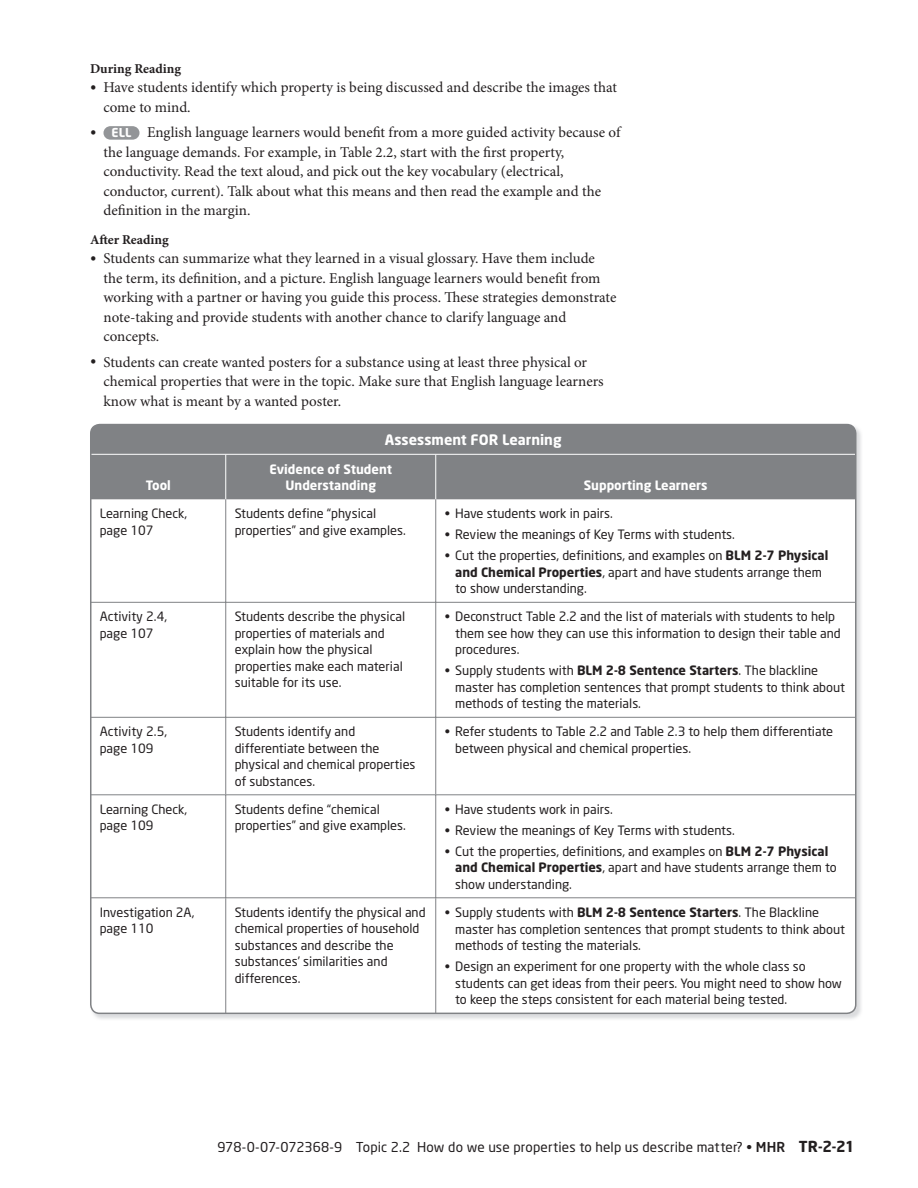
<style>
.page{position:relative;width:918px;height:1188px;background:#fff}
.page>*{position:absolute;margin:0;border:0;box-sizing:border-box;transform-origin:0 0}
.t1{font:15px/19.5px "Minion Pro";color:#231f20}
.t2{font:700 14.25px "Neo Sans";color:#fff}
.t3{font:13.5px "Neo Sans";letter-spacing:.005em;color:#231f20}
.t4{font:700 13.5px "Minion Pro";color:#231f20}
.t5{font:12.75px/16.5px "Neo Sans";color:#231f20}
.t6{font:700 12.75px/16.5px "Neo Sans";color:#fff;text-align:center}
.s1{font-size:16.5px}
.s2{font-family:"Neo Sans";font-weight:700;font-size:12.15px;color:#fff}
.s3{font-weight:700}
.s4{font-weight:500}
.s5{font-weight:700;font-size:15px}
</style>
<div class="page">
<div style="left:104px;top:126px;width:36px;height:14px;background:#939598;border-radius:7px"></div>
<div style="left:91px;top:425px;width:765px;height:74px;background:#808285"></div>
<hr style="left:225px;top:455px;width:1px;height:44px;background:#fff">
<hr style="left:435px;top:455px;width:1px;height:44px;background:#fff">
<svg style="left:91px;top:499px;width:765px;height:514px"></svg>
<hr style="left:91px;top:454px;width:345px;height:1px;background:#fff">
<hr style="left:436px;top:454px;width:420px;height:1px;background:#fff">
<hr style="left:91px;top:794px;width:345px;height:1px;background:#808285">
<hr style="left:225px;top:795px;width:1px;height:102px;background:#808285">
<hr style="left:436px;top:794px;width:420px;height:1px;background:#808285">
<hr style="left:435px;top:795px;width:1px;height:102px;background:#808285">
<hr style="left:91px;top:897px;width:345px;height:1px;background:#808285">
<hr style="left:436px;top:897px;width:420px;height:1px;background:#808285">
<p class="t4" style="left:90px;top:63px;width:93px">During Reading</p>
<p class="t1" style="left:104px;top:79px;width:515px;text-indent:-14px"><span class="s1">•</span> Have students identify which property is being discussed and describe the images that come to mind.</p>
<p class="t1" style="left:104px;top:124px;width:519px;text-indent:-14px"><span class="s1">•</span> <span class="s2">ELL</span> English language learners would benefit from a more guided activity because of the language demands. For example, in Table 2.2, start with the first property, conductivity. Read the text aloud, and pick out the key vocabulary (electrical, conductor, current). Talk about what this means and then read the example and the definition in the margin.</p>
<p class="t4" style="left:90px;top:234px;width:80px">After Reading</p>
<p class="t1" style="left:104px;top:250px;width:514px;text-indent:-14px"><span class="s1">•</span> Students can summarize what they learned in a visual glossary. Have them include the term, its definition, and a picture. English language learners would benefit from working with a partner or having you guide this process. These strategies demonstrate note-taking and provide students with another chance to clarify language and concepts.</p>
<p class="t1" style="left:104px;top:353px;width:502px;text-indent:-14px"><span class="s1">•</span> Students can create wanted posters for a substance using at least three physical or chemical properties that were in the topic. Make sure that English language learners know what is meant by a wanted poster.</p>
<p class="t2" style="left:385px;top:434px;width:178px">Assessment FOR Learning</p>
<p class="t6" style="left:146px;top:478px;width:27px">Tool</p>
<p class="t6" style="left:269px;top:462px;width:124px">Evidence of Student<br>Understanding</p>
<p class="t6" style="left:584px;top:478px;width:125px">Supporting Learners</p>
<p class="t5" style="left:100px;top:507px;width:89px">Learning Check, page 107</p>
<p class="t5" style="left:235px;top:507px;width:173px">Students define “physical properties” and give examples.</p>
<p class="t5" style="left:445px;top:507px;width:170px">• Have students work in pairs.</p>
<p class="t5" style="left:445px;top:528px;width:292px">• Review the meanings of Key Terms with students.</p>
<p class="t5" style="left:455px;top:549px;width:375px;text-indent:-10px">• Cut the properties, definitions, and examples on <span class="s3">BLM 2-7 Physical and Chemical Properties</span>, apart and have students arrange them to show understanding.</p>
<p class="t5" style="left:100px;top:610px;width:69px">Activity 2.4, page 107</p>
<p class="t5" style="left:235px;top:610px;width:172px">Students describe the physical properties of materials and explain how the physical properties make each material suitable for its use.</p>
<p class="t5" style="left:455px;top:610px;width:387px;text-indent:-10px">• Deconstruct Table 2.2 and the list of materials with students to help them see how they can use this information to design their table and procedures.</p>
<p class="t5" style="left:455px;top:664px;width:391px;text-indent:-10px">• Supply students with <span class="s3">BLM 2-8 Sentence Starters</span>. The blackline master has completion sentences that prompt students to think about methods of testing the materials.</p>
<p class="t5" style="left:100px;top:725px;width:69px">Activity 2.5, page 109</p>
<p class="t5" style="left:235px;top:725px;width:182px">Students identify and differentiate between the physical and chemical properties of substances.</p>
<p class="t5" style="left:455px;top:725px;width:380px;text-indent:-10px">• Refer students to Table 2.2 and Table 2.3 to help them differentiate between physical and chemical properties.</p>
<p class="t5" style="left:100px;top:802px;width:89px">Learning Check, page 109</p>
<p class="t5" style="left:235px;top:802px;width:173px">Students define “chemical properties” and give examples.</p>
<p class="t5" style="left:445px;top:802px;width:170px">• Have students work in pairs.</p>
<p class="t5" style="left:445px;top:823px;width:292px">• Review the meanings of Key Terms with students.</p>
<p class="t5" style="left:455px;top:844px;width:383px;text-indent:-10px">• Cut the properties, definitions, and examples on <span class="s3">BLM 2-7 Physical and Chemical Properties</span>, apart and have students arrange them to show understanding.</p>
<p class="t5" style="left:100px;top:905px;width:96px">Investigation 2A, page 110</p>
<p class="t5" style="left:235px;top:905px;width:192px">Students identify the physical and chemical properties of household substances and describe the substances’ similarities and differences.</p>
<p class="t5" style="left:455px;top:906px;width:391px;text-indent:-10px">• Supply students with <span class="s3">BLM 2-8 Sentence Starters</span>. The Blackline master has completion sentences that prompt students to think about methods of testing the materials.</p>
<p class="t5" style="left:455px;top:960px;width:388px;text-indent:-10px">• Design an experiment for one property with the whole class so students can get ideas from their peers. You might need to show how to keep the steps consistent for each material being tested.</p>
<p class="t3" style="left:217px;top:1142px;width:639px">978-0-07-072368-9 Topic 2.2 How do we use properties to help us describe matter? • <span class="s4">MHR</span> <span class="s5">TR-2-21</span></p>
</div>
